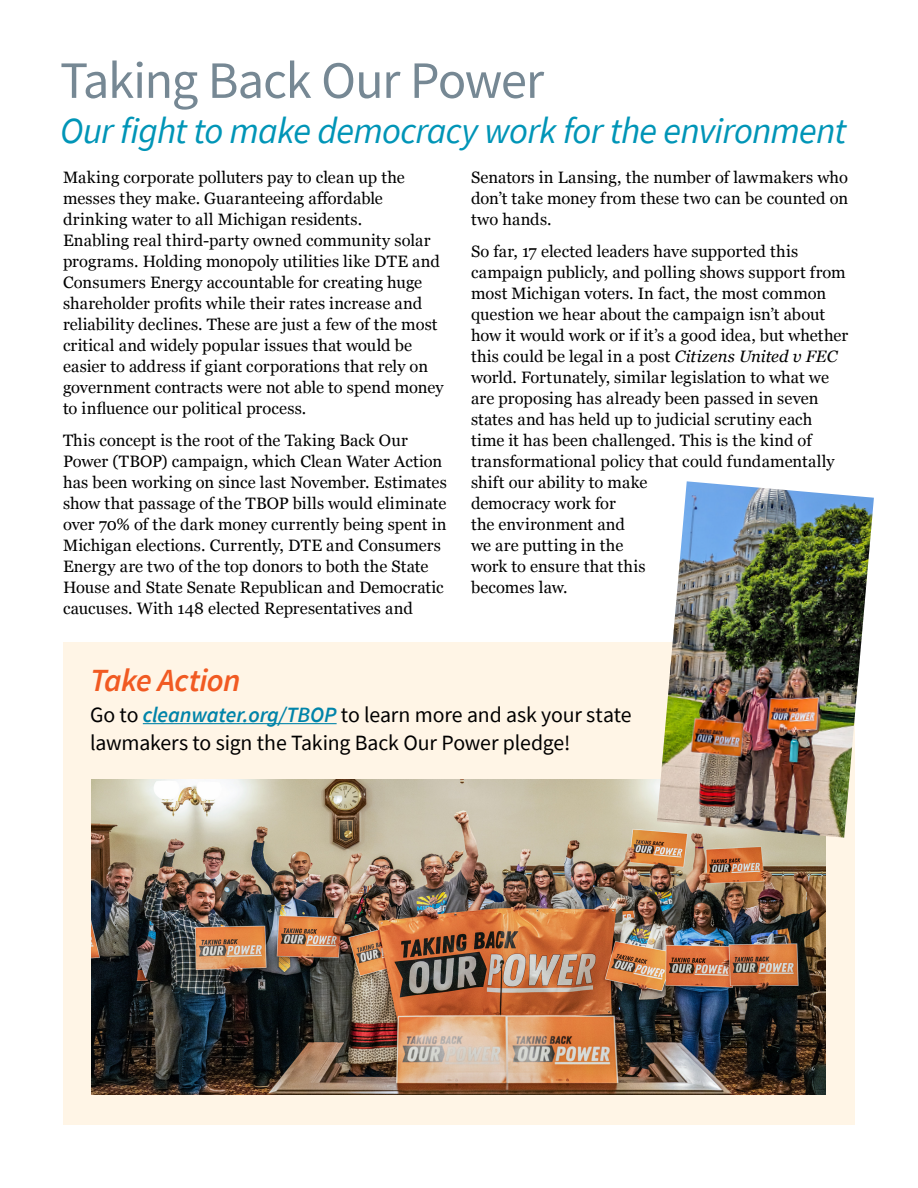
<style>
.page{position:relative;width:918px;height:1188px;background:#fff}
.page>*{position:absolute;margin:0;border:0;box-sizing:border-box;transform-origin:0 0}
._16_Orange_Semibold_Italic_Head{font:52.5px "Source Sans Pro";letter-spacing:-.025em;color:#768894}
._16_Orange_Semibold_Italic_Head-2{font:italic 36.75px "Source Sans Pro";letter-spacing:-.02em;color:#0095b7}
._16_Orange_Semibold_Italic_Head-3{font:italic 600 32.25px "Source Sans Pro";letter-spacing:-.015em;color:#f15a22}
._16_News_Body_text{font:21.75px/28px "Source Sans Pro";letter-spacing:-.01em;color:#000}
._16_News_Body_text-2{font:16.5px/21px "Georgia";letter-spacing:.005em;color:#000}
.s1{font-style:italic}
.s2{font-weight:600;font-style:italic;color:#0084a9}
</style>
<div class="page">
<div style="left:63px;top:643px;width:792px;height:482px;background:#fff5e6"></div>
<hr style="left:143px;top:723px;width:194px;height:1px;background:#0084a9">
<img style="left:92px;top:779px;width:733px;height:315px">
<img style="left:657px;top:481px;width:217px;height:357px">
<p class="_16_Orange_Semibold_Italic_Head" style="left:60px;top:47px;width:486px">Taking Back Our Power</p>
<p class="_16_Orange_Semibold_Italic_Head-2" style="left:60px;top:107px;width:788px">Our fight to make democracy work for the environment</p>
<p class="_16_News_Body_text-2" style="left:471px;top:167px;width:379px;text-align:justify">Senators in Lansing, the number of lawmakers who don’t take money from these two can be counted on two hands.</p>
<p class="_16_News_Body_text-2" style="left:471px;top:240px;width:379px">So far, 17 elected leaders have supported this campaign publicly, and polling shows support from most Michigan voters. In fact, the most common question we hear about the campaign isn’t about how it would work or if it’s a good idea, but whether this could be legal in a post <span class="s1">Citizens United v FEC </span>world. Fortunately, similar legislation to what we are proposing has already been passed in seven states and has held up to judicial scrutiny each time it has been challenged. This is the kind of transformational policy that could fundamentally shift our ability to make<br>democracy work for<br>the environment and<br>we are putting in the<br>work to ensure that this<br>becomes law.</p>
<p class="_16_News_Body_text-2" style="left:63px;top:167px;width:382px">Making corporate polluters pay to clean up the messes they make. Guaranteeing affordable drinking water to all Michigan residents.<br>Enabling real third-party owned community solar programs. Holding monopoly utilities like DTE and Consumers Energy accountable for creating huge shareholder profits while their rates increase and reliability declines. These are just a few of the most critical and widely popular issues that would be easier to address if giant corporations that rely on government contracts were not able to spend money to influence our political process.</p>
<p class="_16_News_Body_text-2" style="left:63px;top:429px;width:385px">This concept is the root of the Taking Back Our Power (TBOP) campaign, which Clean Water Action has been working on since last November. Estimates show that passage of the TBOP bills would eliminate over 70% of the dark money currently being spent in Michigan elections. Currently, DTE and Consumers Energy are two of the top donors to both the State House and State Senate Republican and Democratic caucuses. With 148 elected Representatives and</p>
<p class="_16_Orange_Semibold_Italic_Head-3" style="left:90px;top:660px;width:152px">Take Action</p>
<p class="_16_News_Body_text" style="left:90px;top:701px;width:543px">Go to <span class="s2">cleanwater.org/TBOP</span> to learn more and ask your state lawmakers to sign the Taking Back Our Power pledge!</p>
</div>
